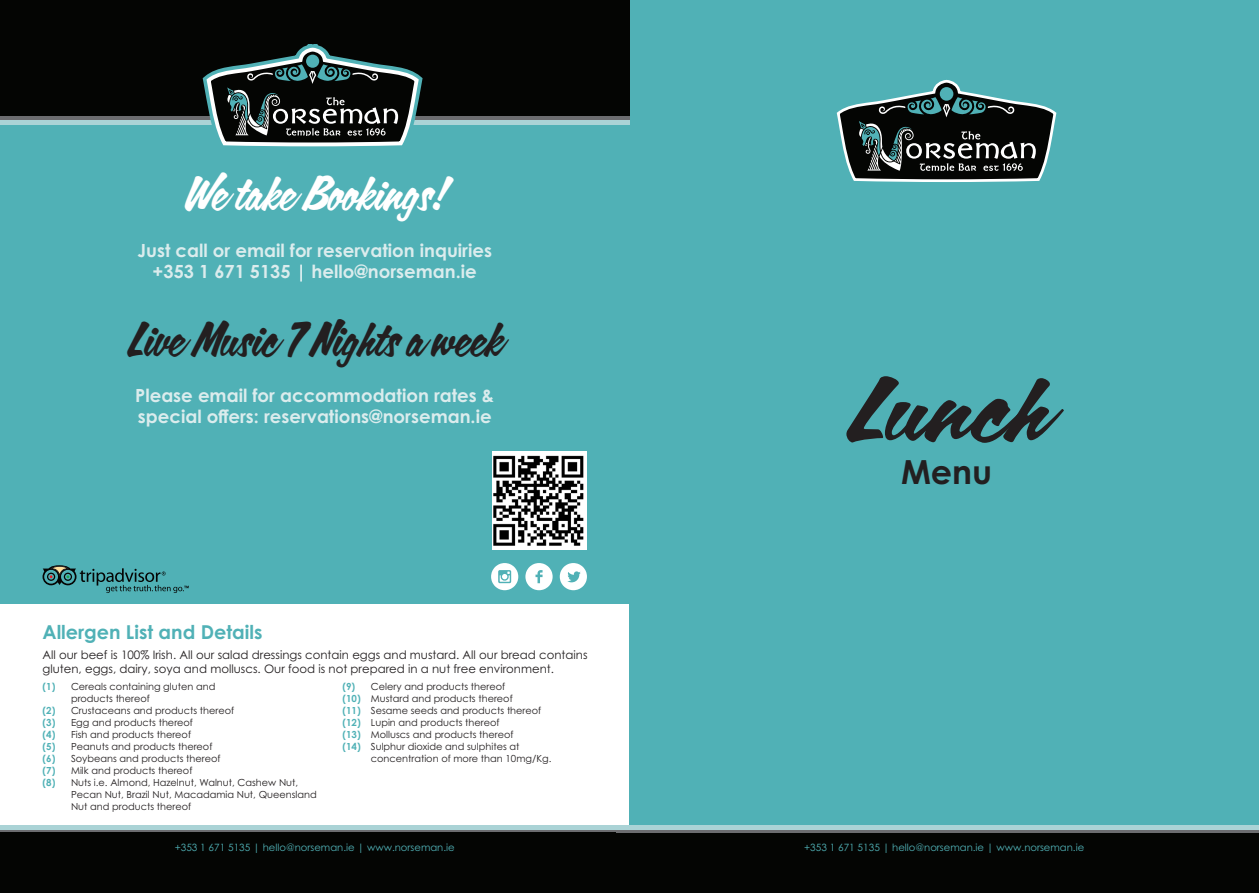
<style>
.page{position:relative;width:1259px;height:893px;background:#fff}
.page>*{position:absolute;margin:0;border:0;box-sizing:border-box;transform-origin:0 0}
.t1{font:83.4px "Calgary Script OT";color:#231f20;scale:1.27 1}
.t2{font:44.85px "Calgary Script OT";color:#231f20}
.t3{font:44.85px "Calgary Script OT";color:#fff}
.t4{font:700 33.3px "Century Gothic Pro";color:#231f20}
.t5{font:700 19.2px "Century Gothic Pro";color:#50b1b6}
.t6{font:700 18.15px/21.3px "Century Gothic Pro";color:#dbeced;text-align:center}
.t7{font:11.7px/14.9px "Century Gothic Pro";color:#231f20}
.t8{font:10.05px "Century Gothic Pro";color:#50b1b6}
.t9{font:9.75px/12px "Century Gothic Pro";color:#231f20}
.s1{color:#fff}
.s2{font-weight:700;color:#50b1b6}
</style>
<div class="page">
<div style="left:629px;top:0;width:630px;height:829px;background:#50b1b6"></div>
<div style="left:0;top:69px;width:629px;height:535px;background:#50b1b6"></div>
<div style="left:0;top:0;width:629px;height:124px;background:#aad3d6"></div>
<svg style="left:0;top:115px;width:629px;height:5px;background:#57585a"></svg>
<div style="left:0;top:0;width:629px;height:115px;background:#040503"></div>
<svg style="left:198px;top:44px;width:232px;height:103px"></svg>
<svg style="left:0;top:829px;width:617px;height:4px;background:#616c6e"></svg>
<div style="left:0;top:833px;width:1259px;height:60px;background:#040503"></div>
<hr style="left:0;top:825px;width:629px;height:4px;background:#aad3d6">
<svg style="left:43px;top:565px;width:146px;height:28px"></svg>
<svg style="left:491px;top:563px;width:27px;height:27px"></svg>
<svg style="left:525px;top:563px;width:27px;height:27px"></svg>
<svg style="left:560px;top:563px;width:27px;height:27px"></svg>
<img style="left:492px;top:452px;width:94px;height:98px">
<svg style="left:617px;top:829px;width:642px;height:4px;background:#7b8689"></svg>
<hr style="left:617px;top:825px;width:642px;height:4px;background:#aad3d6">
<svg style="left:836px;top:79px;width:221px;height:103px"></svg>
<h2 class="t3" style="left:185px;top:164px;width:261px">We take Bookings!</h2>
<h3 class="t6" style="left:137px;top:239px;width:356px">Just call or email for reservation inquiries +353 1 671 5135 <span class="s1">|</span> hello@norseman.ie</h3>
<h2 class="t2" style="left:128px;top:311px;width:376px">Live Music 7 Nights a week</h2>
<h3 class="t6" style="left:135px;top:384px;width:361px;text-align:left">Please email for accommodation rates &amp; special offers: reservations@norseman.ie</h3>
<h3 class="t5" style="left:43px;top:620px;width:221px">Allergen List and Details</h3>
<p class="t7" style="left:43px;top:647px;width:546px">All our beef is 100% Irish. All our salad dressings contain eggs and mustard. All our bread contains gluten, eggs, dairy, soya and molluscs. Our food is not prepared in a nut free environment.</p>
<p class="t9" style="left:43px;top:680px;width:174px"><span class="s2">(1)</span> Cereals containing gluten and</p>
<p class="t9" style="left:71px;top:692px;width:80px">products thereof</p>
<p class="t9" style="left:43px;top:704px;width:193px"><span class="s2">(2)</span> Crustaceans and products thereof</p>
<p class="t9" style="left:43px;top:716px;width:152px"><span class="s2">(3)</span> Egg and products thereof</p>
<p class="t9" style="left:43px;top:728px;width:150px"><span class="s2">(4)</span> Fish and products thereof</p>
<p class="t9" style="left:43px;top:740px;width:171px"><span class="s2">(5)</span> Peanuts and products thereof</p>
<p class="t9" style="left:43px;top:752px;width:179px"><span class="s2">(6)</span> Soybeans and products thereof</p>
<p class="t9" style="left:43px;top:764px;width:151px"><span class="s2">(7)</span> Milk and products thereof</p>
<p class="t9" style="left:43px;top:776px;width:257px"><span class="s2">(8)</span> Nuts i.e. Almond, Hazelnut, Walnut, Cashew Nut,</p>
<p class="t9" style="left:71px;top:788px;width:247px">Pecan Nut, Brazil Nut, Macadamia Nut, Queensland</p>
<p class="t9" style="left:71px;top:800px;width:122px">Nut and products thereof</p>
<p class="t9" style="left:342px;top:680px;width:200px"><span class="s2">(9)</span> Celery and products thereof<br><span class="s2">(10)</span> Mustard and products thereof<br><span class="s2">(11)</span> Sesame seeds and products thereof <span class="s2">(12)</span> Lupin and products thereof<br><span class="s2">(13)</span> Molluscs and products thereof<br><span class="s2">(14)</span> Sulphur dioxide and sulphites at</p>
<p class="t9" style="left:371px;top:752px;width:182px">concentration of more than 10mg/Kg.</p>
<p class="t8" style="left:175px;top:841px;width:281px">+353 1 671 5135 | hello@norseman.ie | www.norseman.ie</p>
<h1 class="t1" style="left:847px;top:356px;width:159px">Lunch</h1>
<h3 class="t4" style="left:901px;top:451px;width:93px">Menu</h3>
<p class="t8" style="left:804px;top:841px;width:281px">+353 1 671 5135 | hello@norseman.ie | www.norseman.ie</p>
</div>
